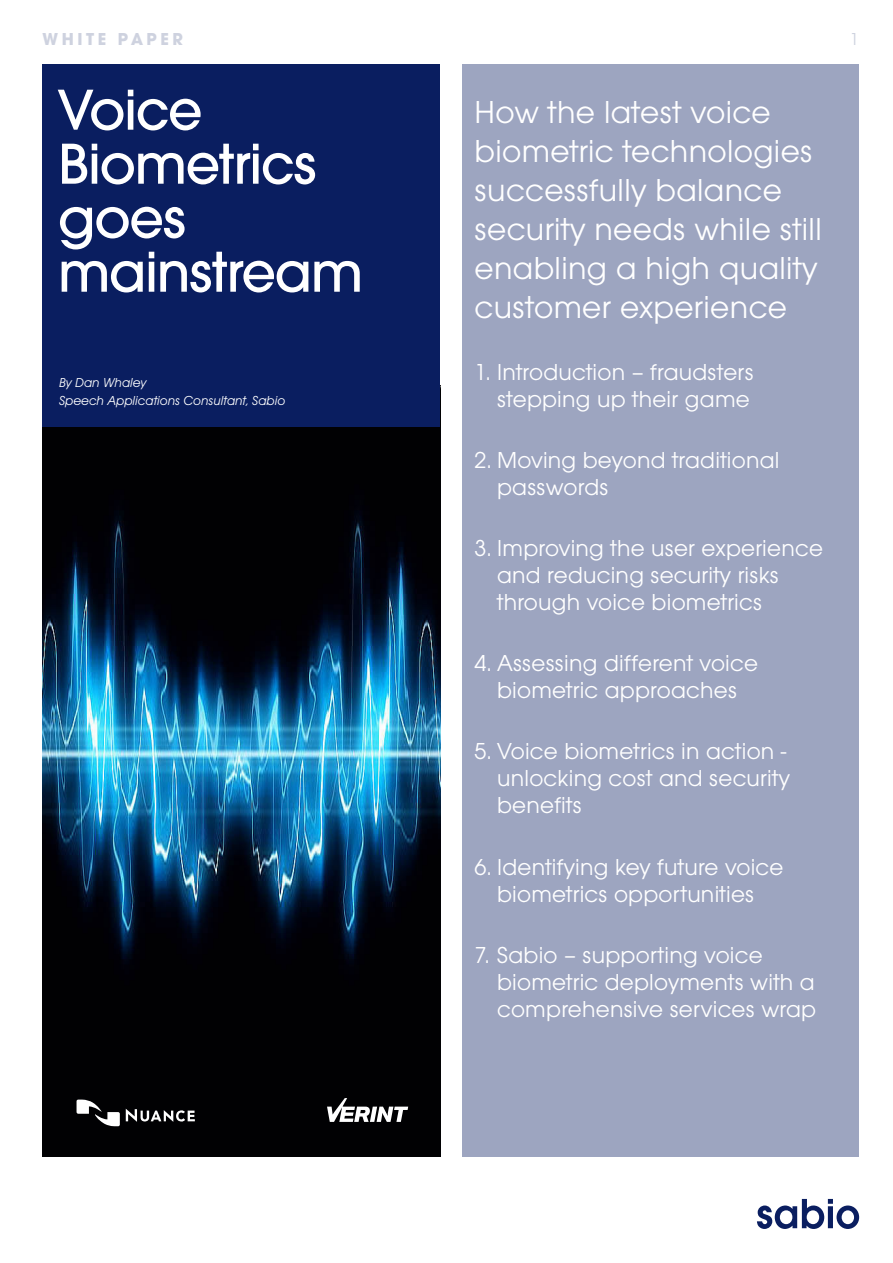
<style>
.page{position:relative;width:893px;height:1263px;background:#fff}
.page>*{position:absolute;margin:0;border:0;box-sizing:border-box;transform-origin:0 0}
.t1{font:500 60px/54px "Avant Garde Gothic Itc T";letter-spacing:-.02em;color:#fff}
.subheader{font:33px/39px "Avant Garde Gothic Itc T";letter-spacing:.01em;color:#fff}
.subheader-2{font:24px/27px "Avant Garde Gothic Itc T";letter-spacing:.01em;color:#fff}
.t2{font:700 18px "Avant Garde Gothic Itc T";letter-spacing:.2em;color:#ced2df}
.t3{font:18px "Avant Garde Gothic Itc T";color:#ced2df}
.t4{font:italic 13.5px/18px "Avant Garde Gothic Itc T";color:#fff}
</style>
<div class="page">
<svg style="left:757px;top:1199px;width:102px;height:30px"></svg>
<img style="left:43px;top:427px;width:397px;height:730px">
<div style="left:463px;top:64px;width:396px;height:1093px;background:#9da5c0"></div>
<div style="left:43px;top:64px;width:397px;height:363px;background:#0a1e60"></div>
<svg style="left:327px;top:1098px;width:81px;height:24px"></svg>
<svg style="left:126px;top:1109px;width:69px;height:13px"></svg>
<svg style="left:77px;top:1099px;width:43px;height:27px"></svg>
<p class="t2" style="left:43px;top:28px;width:142px">WHITE PAPER</p>
<p class="t3" style="left:850px;top:28px;width:10px">1</p>
<p class="t1" style="left:58px;top:82px;width:307px">Voice<br>Biometrics goes mainstream</p>
<p class="t4" style="left:59px;top:373px;width:228px">By Dan Whaley<br>Speech Applications Consultant, Sabio</p>
<p class="subheader" style="left:475px;top:92px;width:349px">How the latest voice biometric technologies successfully balance security needs while still enabling a high quality customer experience</p>
<p class="subheader-2" style="left:475px;top:358px;width:281px;text-align:right">1. Introduction – fraudsters stepping up their game</p>
<p class="subheader-2" style="left:497px;top:446px;width:284px;text-indent:-22px">2. Moving beyond traditional passwords</p>
<p class="subheader-2" style="left:497px;top:534px;width:327px;text-indent:-22px">3. Improving the user experience and reducing security risks through voice biometrics</p>
<p class="subheader-2" style="left:475px;top:650px;width:285px;text-align:center">4. Assessing different voice biometric approaches</p>
<p class="subheader-2" style="left:497px;top:738px;width:294px;text-indent:-22px">5. Voice biometrics in action - unlocking cost and security benefits</p>
<p class="subheader-2" style="left:475px;top:853px;width:310px;text-align:center">6. Identifying key future voice biometrics opportunities</p>
<p class="subheader-2" style="left:497px;top:941px;width:320px;text-indent:-22px">7. Sabio – supporting voice biometric deployments with a comprehensive services wrap</p>
</div>
